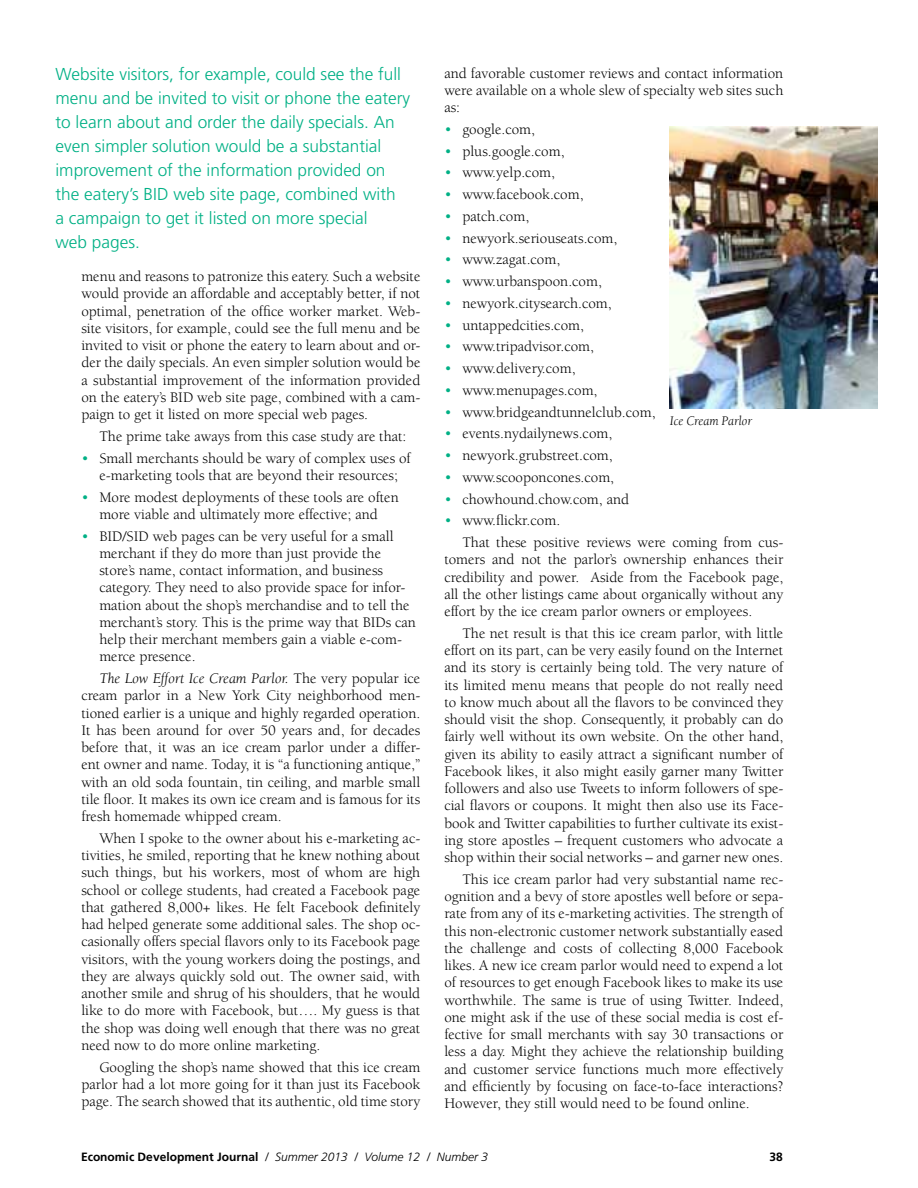
<style>
.page{position:relative;width:918px;height:1188px;background:#fff}
.page>*{position:absolute;margin:0;border:0;box-sizing:border-box;transform-origin:0 0}
.t1{font:300 17.25px/24px "Frutiger";color:#00b085}
.t2{font:15px/17.2px "Berkeley";color:#000;text-align:justify}
.t3{font:italic 13.5px "Berkeley";color:#000;scale:.95 1}
.t4{font:italic 300 12px "Frutiger";color:#000}
.t5{font:700 12px "Frutiger";color:#000}
.s1{color:#00b085}
.s2{font-style:italic}
.s3{font-weight:700;font-style:normal}
</style>
<div class="page">
<img style="left:669px;top:127px;width:209px;height:281px">
<p class="t1" style="left:56px;top:62px;width:356px">Website visitors, for example, could see the full menu and be invited to visit or phone the eatery to learn about and order the daily specials. An even simpler solution would be a substantial improvement of the information provided on the eatery’s BID web site page, combined with<br>a campaign to get it listed on more special<br>web pages.</p>
<p class="t2" style="left:81px;top:268px;width:341px">menu and reasons to patronize this eatery. Such a website would provide an affordable and acceptably better, if not optimal, penetration of the office worker market. Web&shy;site visitors, for example, could see the full menu and be invited to visit or phone the eatery to learn about and or&shy;der the daily specials. An even simpler solution would be a substantial improvement of the information provided on the eatery’s BID web site page, combined with a cam&shy;paign to get it listed on more special web pages.</p>
<p class="t2" style="left:99px;top:428px;width:309px">The prime take aways from this case study are that:</p>
<p class="t2" style="left:81px;top:450px;width:331px;text-align:center"><span class="s1">•</span> Small merchants should be wary of complex uses of e-marketing tools that are beyond their resources;</p>
<p class="t2" style="left:81px;top:489px;width:319px;text-align:center"><span class="s1">•</span> More modest deployments of these tools are often more viable and ultimately more effective; and</p>
<p class="t2" style="left:99px;top:528px;width:318px;text-align:left;text-indent:-18px"><span class="s1">•</span> BID/SID web pages can be very useful for a small merchant if they do more than just provide the store’s name, contact information, and business category. They need to also provide space for infor&shy;mation about the shop’s merchandise and to tell the merchant’s story. This is the prime way that BIDs can help their merchant members gain a viable e-com&shy;merce presence.</p>
<p class="t2" style="left:81px;top:670px;width:341px;text-indent:18px"><span class="s2">The Low Effort Ice Cream Parlor.</span> The very popular ice cream parlor in a New York City neighborhood men&shy;tioned earlier is a unique and highly regarded operation.<br>It has been around for over 50 years and, for decades before that, it was an ice cream parlor under a differ&shy;ent owner and name. Today, it is “a functioning antique,” with an old soda fountain, tin ceiling, and marble small tile floor. It makes its own ice cream and is famous for its fresh homemade whipped cream.</p>
<p class="t2" style="left:81px;top:830px;width:341px;text-indent:18px">When I spoke to the owner about his e-marketing ac&shy;tivities, he smiled, reporting that he knew nothing about such things, but his workers, most of whom are high school or college students, had created a Facebook page that gathered 8,000+ likes. He felt Facebook definitely had helped generate some additional sales. The shop oc&shy;casionally offers special flavors only to its Facebook page visitors, with the young workers doing the postings, and they are always quickly sold out. The owner said, with another smile and shrug of his shoulders, that he would like to do more with Facebook, but…. My guess is that the shop was doing well enough that there was no great need now to do more online marketing.</p>
<p class="t2" style="left:81px;top:1059px;width:341px;text-indent:18px">Googling the shop’s name showed that this ice cream parlor had a lot more going for it than just its Facebook page. The search showed that its authentic, old time story</p>
<p class="t2" style="left:444px;top:65px;width:341px">and favorable customer reviews and contact information were available on a whole slew of specialty web sites such as:</p>
<p class="t2" style="left:444px;top:121px;width:92px"><span class="s1">•</span> google.com,</p>
<p class="t2" style="left:444px;top:143px;width:122px"><span class="s1">•</span> plus.google.com,</p>
<p class="t2" style="left:444px;top:164px;width:112px"><span class="s1">•</span> www.yelp.com,</p>
<p class="t2" style="left:444px;top:186px;width:141px"><span class="s1">•</span> www.facebook.com,</p>
<p class="t2" style="left:444px;top:208px;width:86px"><span class="s1">•</span> patch.com,</p>
<p class="t2" style="left:444px;top:230px;width:174px"><span class="s1">•</span> newyork.seriouseats.com,</p>
<p class="t2" style="left:444px;top:251px;width:117px"><span class="s1">•</span> www.zagat.com,</p>
<p class="t2" style="left:444px;top:273px;width:159px"><span class="s1">•</span> www.urbanspoon.com,</p>
<p class="t2" style="left:444px;top:295px;width:169px"><span class="s1">•</span> newyork.citysearch.com,</p>
<p class="t2" style="left:444px;top:317px;width:141px"><span class="s1">•</span> untappedcities.com,</p>
<p class="t2" style="left:444px;top:338px;width:151px"><span class="s1">•</span> www.tripadvisor.com,</p>
<p class="t2" style="left:444px;top:360px;width:133px"><span class="s1">•</span> www.delivery.com,</p>
<p class="t2" style="left:444px;top:382px;width:155px"><span class="s1">•</span> www.menupages.com,</p>
<p class="t2" style="left:444px;top:404px;width:213px"><span class="s1">•</span> www.bridgeandtunnelclub.com,</p>
<p class="t2" style="left:444px;top:425px;width:169px"><span class="s1">•</span> events.nydailynews.com,</p>
<p class="t2" style="left:444px;top:447px;width:170px"><span class="s1">•</span> newyork.grubstreet.com,</p>
<p class="t2" style="left:444px;top:469px;width:171px"><span class="s1">•</span> www.scooponcones.com,</p>
<p class="t2" style="left:444px;top:491px;width:186px"><span class="s1">•</span> chowhound.chow.com, and</p>
<p class="t2" style="left:462px;top:510px;width:322px;line-height:21.8px;text-indent:-18px"><span class="s1">•</span> www.flickr.com.<br>That these positive reviews were coming from cus-</p>
<p class="t2" style="left:444px;top:551px;width:341px">tomers and not the parlor’s ownership enhances their credibility and power. Aside from the Facebook page, all the other listings came about organically without any effort by the ice cream parlor owners or employees.</p>
<p class="t2" style="left:444px;top:625px;width:341px;text-indent:18px">The net result is that this ice cream parlor, with little effort on its part, can be very easily found on the Internet and its story is certainly being told. The very nature of its limited menu means that people do not really need to know much about all the flavors to be convinced they should visit the shop. Consequently, it probably can do fairly well without its own website. On the other hand, given its ability to easily attract a significant number of Facebook likes, it also might easily garner many Twitter followers and also use Tweets to inform followers of spe&shy;cial flavors or coupons. It might then also use its Face&shy;book and Twitter capabilities to further cultivate its exist&shy;ing store apostles – frequent customers who advocate a shop within their social networks – and garner new ones.</p>
<p class="t2" style="left:444px;top:871px;width:341px;text-indent:18px">This ice cream parlor had very substantial name rec&shy;ognition and a bevy of store apostles well before or sepa&shy;rate from any of its e-marketing activities. The strength of this non-electronic customer network substantially eased the challenge and costs of collecting 8,000 Facebook likes. A new ice cream parlor would need to expend a lot of resources to get enough Facebook likes to make its use worthwhile. The same is true of using Twitter. Indeed, one might ask if the use of these social media is cost ef&shy;fective for small merchants with say 30 transactions or less a day. Might they achieve the relationship building and customer service functions much more effectively and efficiently by focusing on face-to-face interactions?<br>However, they still would need to be found online.</p>
<p class="t3" style="left:670px;top:414px;width:88px">Ice Cream Parlor</p>
<p class="t4" style="left:81px;top:1150px;width:409px"><span class="s3">Economic Development Journal</span> / Summer 2013 / Volume 12 / Number 3</p>
<p class="t5" style="left:770px;top:1150px;width:15px">38</p>
</div>
